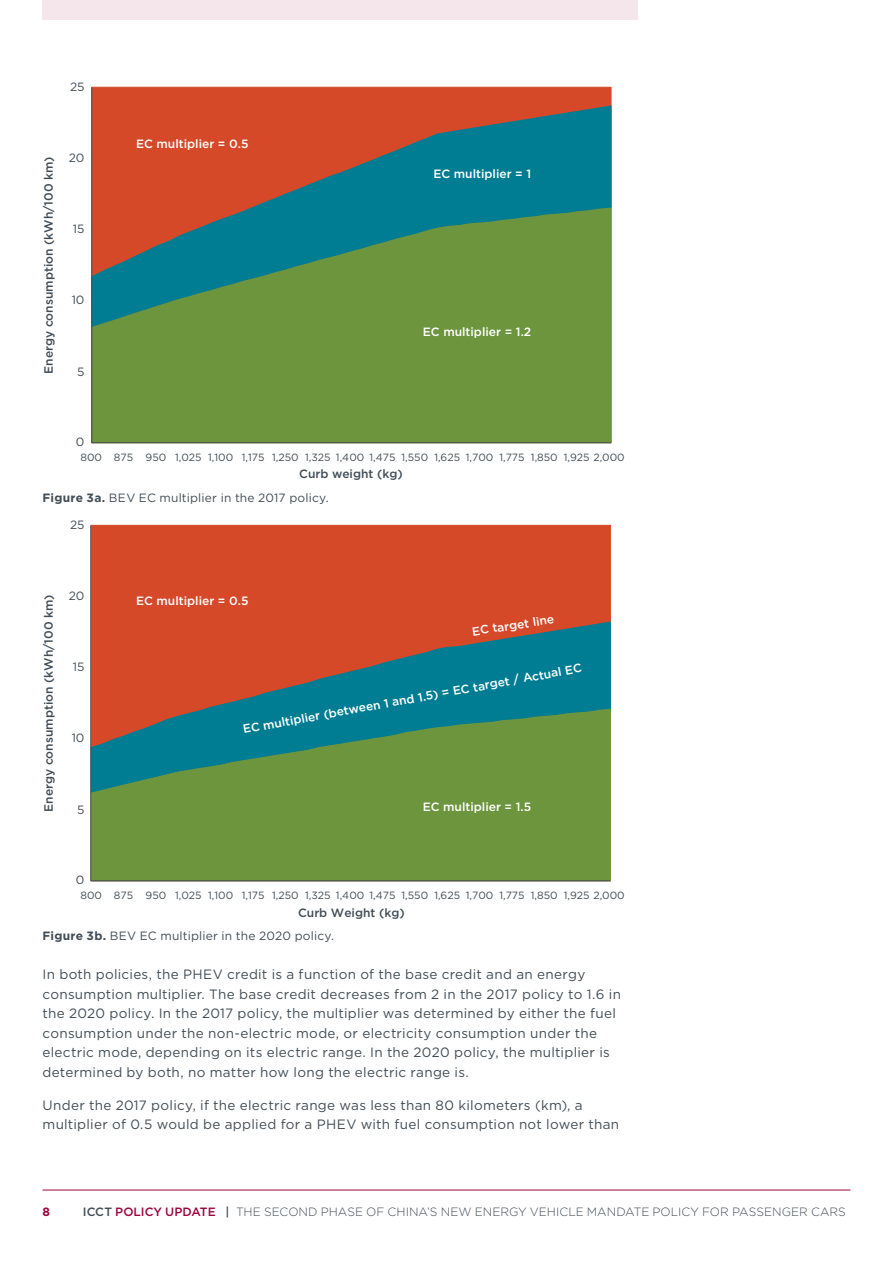
<style>
.page{position:relative;width:893px;height:1263px;background:#fff}
.page>*{position:absolute;margin:0;border:0;box-sizing:border-box;transform-origin:0 0}
.t1{font:13.5px/19.5px "Gotham";letter-spacing:.02em;color:#414d56}
.t2{font:500 12px "Gotham";color:#fff}
.t3{font:12px "Gotham";letter-spacing:.015em;color:#414d56}
.t4{font:300 12px "Gotham";color:#414d56}
.t5{font:500 12px "Gotham";color:#414d56}
.t6{font:700 12px "Gotham";color:#9d053b}
.t7{font:10.5px "Gotham";color:#414d56}
.s1{font-weight:700}
.s2{font-weight:500}
.s3{font-weight:500;color:#9d053b}
</style>
<div class="page">
<hr style="left:43px;top:1190px;width:807px;height:1px;background:#9d053b">
<div style="left:43px;top:0;width:595px;height:20px;background:#f5e6eb"></div>
<div style="left:91px;top:87px;width:520px;height:356px;background:#d54929;border:1px solid #d54929"></div>
<div style="left:92px;top:327px;width:520px;height:116px;background:#6c953e"></div>
<svg style="left:92px;top:105px;width:520px;height:222px"></svg>
<hr style="left:91px;top:87px;width:1px;height:356px;background:#414d56">
<hr style="left:92px;top:442px;width:519px;height:1px;background:#414d56">
<div style="left:91px;top:525px;width:520px;height:356px;background:#d54929;border:1px solid #d54929"></div>
<div style="left:91px;top:793px;width:520px;height:88px;background:#6c953e"></div>
<svg style="left:91px;top:621px;width:520px;height:172px"></svg>
<hr style="left:90px;top:525px;width:1px;height:356px;background:#414d56">
<hr style="left:91px;top:880px;width:519px;height:1px;background:#414d56">
<p class="t3" style="left:70px;top:79px;width:16px">25</p>
<p class="t5" style="left:41px;top:374px;width:219px;rotate:-90deg">Energy consumption (kWh/100 km)</p>
<p class="t3" style="left:69px;top:150px;width:17px">20</p>
<p class="t3" style="left:73px;top:221px;width:13px">15</p>
<p class="t3" style="left:72px;top:292px;width:14px">10</p>
<p class="t3" style="left:77px;top:364px;width:9px">5</p>
<p class="t2" style="left:136px;top:136px;width:114px">EC multiplier = 0.5</p>
<p class="t2" style="left:433px;top:165px;width:99px">EC multiplier = 1</p>
<p class="t2" style="left:423px;top:324px;width:110px">EC multiplier = 1.2</p>
<p class="t3" style="left:76px;top:434px;width:10px">0</p>
<p class="t7" style="left:80px;top:450px;width:546px">800 875 950 1,025 1,100 1,175 1,250 1,325 1,400 1,475 1,550 1,625 1,700 1,775 1,850 1,925 2,000</p>
<p class="t5" style="left:299px;top:466px;width:105px">Curb weight (kg)</p>
<p class="t3" style="left:43px;top:490px;width:288px"><span class="s1">Figure 3a.</span> BEV EC multiplier in the 2017 policy.</p>
<p class="t3" style="left:70px;top:517px;width:16px">25</p>
<p class="t5" style="left:41px;top:812px;width:219px;rotate:-90deg">Energy consumption (kWh/100 km)</p>
<p class="t3" style="left:69px;top:588px;width:17px">20</p>
<p class="t3" style="left:73px;top:659px;width:13px">15</p>
<p class="t3" style="left:72px;top:730px;width:14px">10</p>
<p class="t3" style="left:77px;top:802px;width:9px">5</p>
<p class="t2" style="left:136px;top:593px;width:114px">EC multiplier = 0.5</p>
<p class="t2" style="left:471px;top:624px;width:84px;rotate:-9deg">EC target line</p>
<p class="t2" style="left:242px;top:720px;width:346px;rotate:-10deg">EC multiplier (between 1 and 1.5) = EC target / Actual EC</p>
<p class="t2" style="left:423px;top:799px;width:110px">EC multiplier = 1.5</p>
<p class="t3" style="left:76px;top:872px;width:10px">0</p>
<p class="t7" style="left:80px;top:888px;width:546px">800 875 950 1,025 1,100 1,175 1,250 1,325 1,400 1,475 1,550 1,625 1,700 1,775 1,850 1,925 2,000</p>
<p class="t5" style="left:298px;top:904px;width:108px">Curb Weight (kg)</p>
<p class="t3" style="left:43px;top:928px;width:293px"><span class="s1">Figure 3b.</span> BEV EC multiplier in the 2020 policy.</p>
<p class="t1" style="left:43px;top:964px;width:580px">In both policies, the PHEV credit is a function of the base credit and an energy consumption multiplier. The base credit decreases from 2 in the 2017 policy to 1.6 in the 2020 policy. In the 2017 policy, the multiplier was determined by either the fuel consumption under the non-electric mode, or electricity consumption under the electric mode, depending on its electric range. In the 2020 policy, the multiplier is determined by both, no matter how long the electric range is.</p>
<p class="t1" style="left:43px;top:1095px;width:578px">Under the 2017 policy, if the electric range was less than 80 kilometers (km), a multiplier of 0.5 would be applied for a PHEV with fuel consumption not lower than</p>
<p class="t6" style="left:43px;top:1203px;width:9px">8</p>
<p class="t4" style="left:83px;top:1204px;width:764px"><span class="s2">ICCT</span> <span class="s3">POLICY UPDATE</span> <span class="s2">|</span> THE SECOND PHASE OF CHINA’S NEW ENERGY VEHICLE MANDATE POLICY FOR PASSENGER CARS</p>
</div>
